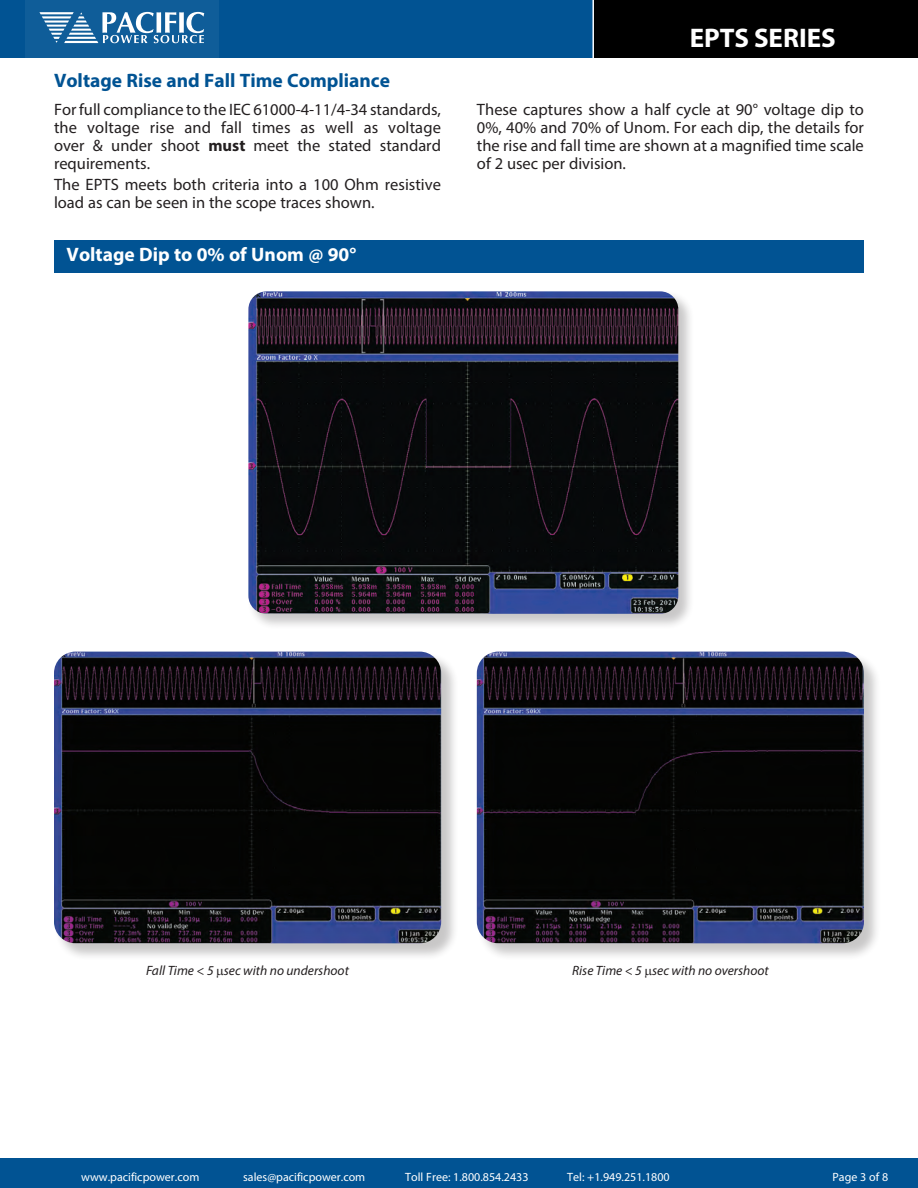
<style>
.page{position:relative;width:918px;height:1188px;background:#fff}
.page>*{position:absolute;margin:0;border:0;box-sizing:border-box;transform-origin:0 0}
.t1{font:700 27px "Myriad Pro";color:#fff}
.t2{font:700 19.5px "Myriad Pro";color:#015393}
.t3{font:700 19.5px "Myriad Pro";color:#fff}
.t4{font:16.5px/18px "Myriad Pro";color:#231f20;text-align:justify}
.t5{font:italic 13.5px "Myriad Pro";color:#231f20}
.t6{font:12px "Myriad Pro";color:#fff}
.s1{font-weight:700}
</style>
<div class="page">
<div style="left:0;top:0;width:918px;height:58px;background:#015393"></div>
<div style="left:595px;top:0;width:323px;height:58px;background:#000"></div>
<hr style="left:592px;top:0;width:2px;height:59px;background:#fff">
<div style="left:0;top:1158px;width:918px;height:30px;background:#015393"></div>
<div style="left:247px;top:290px;width:447px;height:340px;background:#231f20;opacity:.25"></div>
<img style="left:248px;top:291px;width:430px;height:323px">
<div style="left:477px;top:652px;width:405px;height:309px;background:#231f20;opacity:.25"></div>
<img style="left:477px;top:652px;width:387px;height:291px">
<div style="left:55px;top:652px;width:404px;height:309px;background:#231f20;opacity:.25"></div>
<img style="left:54px;top:652px;width:387px;height:291px">
<div style="left:54px;top:240px;width:810px;height:32px;background:#015393"></div>
<div style="left:25px;top:0;width:194px;height:58px;background:#0f5d99"></div>
<svg style="left:39px;top:12px;width:165px;height:31px"></svg>
<p class="t2" style="left:54px;top:68px;width:338px">Voltage Rise and Fall Time Compliance</p>
<p class="t4" style="left:54px;top:100px;width:389px">For full compliance to the IEC 61000-4-11/4-34 standards, the voltage rise and fall times as well as voltage over &amp; under shoot <span class="s1">must</span> meet the stated standard requirements.</p>
<p class="t4" style="left:54px;top:175px;width:388px">The EPTS meets both criteria into a 100 Ohm resistive load as can be seen in the scope traces shown.</p>
<p class="t3" style="left:67px;top:242px;width:291px">Voltage Dip to 0% of Unom @ 90°</p>
<h1 class="t1" style="left:690px;top:20px;width:148px">EPTS SERIES</h1>
<p class="t4" style="left:477px;top:100px;width:389px">These captures show a half cycle at 90° voltage dip to 0%, 40% and 70% of Unom. For each dip, the details for the rise and fall time are shown at a magnified time scale of 2 usec per division.</p>
<p class="t5" style="left:146px;top:962px;width:204px">Fall Time &lt; 5 sec with no undershoot</p>
<p class="t5" style="left:572px;top:962px;width:198px">Rise Time &lt; 5 sec with no overshoot</p>
<p class="t6" style="left:81px;top:1170px;width:120px">www.pacificpower.com</p>
<p class="t6" style="left:243px;top:1170px;width:124px">sales@pacificpower.com</p>
<p class="t6" style="left:405px;top:1170px;width:125px">Toll Free: 1.800.854.2433</p>
<p class="t6" style="left:567px;top:1170px;width:104px">Tel: +1.949.251.1800</p>
<p class="t6" style="left:833px;top:1170px;width:57px">Page 3 of 8</p>
</div>
